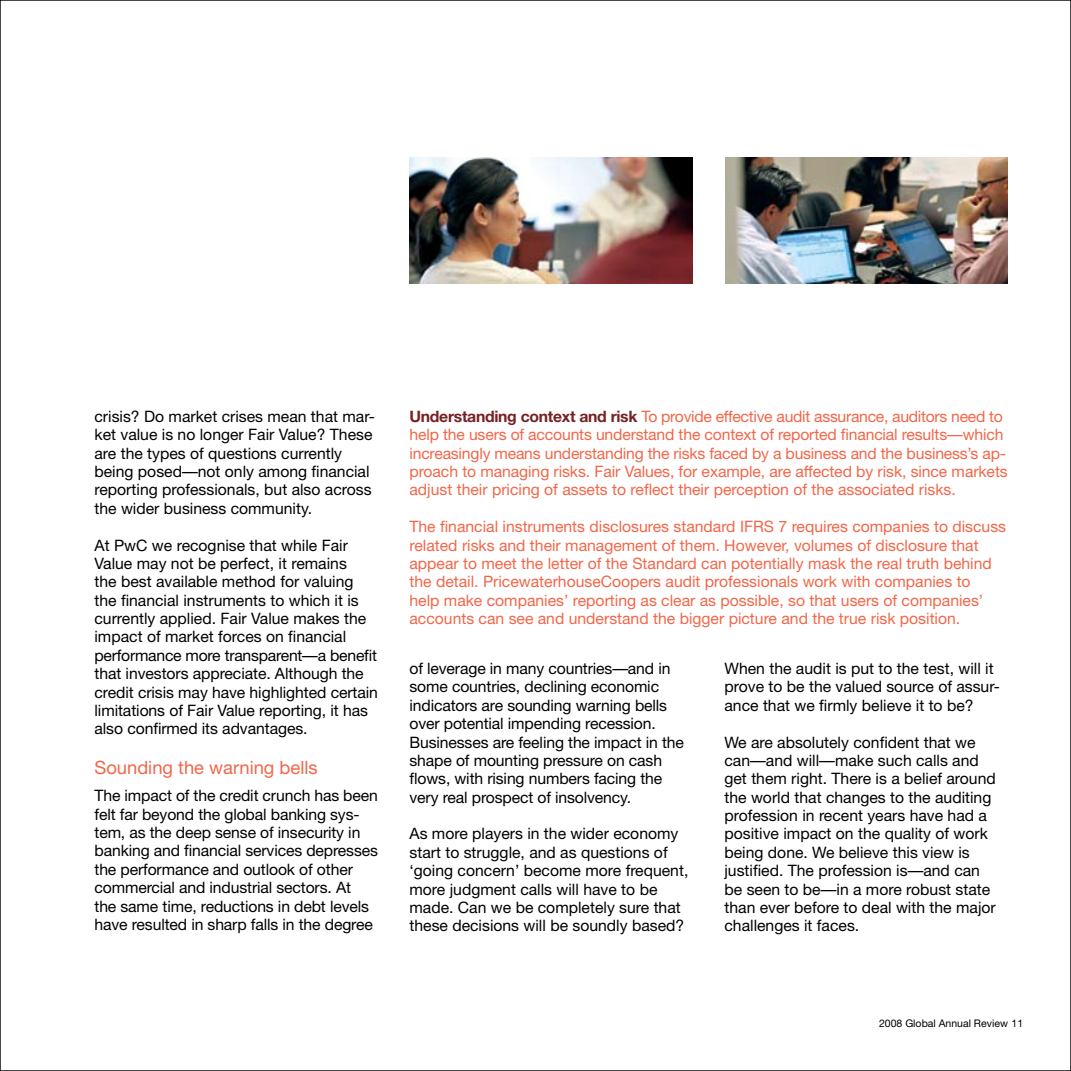
<style>
.page{position:relative;width:1071px;height:1071px;background:#fff}
.page>*{position:absolute;margin:0;border:0;box-sizing:border-box;transform-origin:0 0}
.t1{font:18.38px "Helvetica Neue";color:#f26649}
.t2{font:15.75px/18.4px "Helvetica Neue";color:#000}
.t3{font:15.75px/18.4px "Helvetica Neue";color:#f26649}
.t4{font:10.5px "Helvetica Neue";color:#000}
.s1{font-weight:700;color:#762123}
</style>
<div class="page">
<img style="left:725px;top:158px;width:283px;height:126px">
<img style="left:410px;top:158px;width:283px;height:126px">
<p class="t2" style="left:94px;top:407px;width:282px">crisis? Do market crises mean that mar&shy;ket value is no longer Fair Value? These are the types of questions currently being posed—not only among financial reporting professionals, but also across the wider business community.</p>
<p class="t2" style="left:94px;top:536px;width:285px">At PwC we recognise that while Fair Value may not be perfect, it remains<br>the best available method for valuing the financial instruments to which it is currently applied. Fair Value makes the impact of market forces on financial performance more transparent—a benefit that investors appreciate. Although the credit crisis may have highlighted certain limitations of Fair Value reporting, it has also confirmed its advantages.</p>
<p class="t1" style="left:94px;top:756px;width:225px">Sounding the warning bells</p>
<p class="t2" style="left:94px;top:786px;width:285px">The impact of the credit crunch has been felt far beyond the global banking sys&shy;tem, as the deep sense of insecurity in banking and financial services depresses the performance and outlook of other commercial and industrial sectors. At<br>the same time, reductions in debt levels have resulted in sharp falls in the degree</p>
<p class="t3" style="left:410px;top:407px;width:600px"><span class="s1">Understanding context and risk</span> To provide effective audit assurance, auditors need to help the users of accounts understand the context of reported financial results—which increasingly means understanding the risks faced by a business and the business’s ap&shy;proach to managing risks. Fair Values, for example, are affected by risk, since markets adjust their pricing of assets to reflect their perception of the associated risks.</p>
<p class="t3" style="left:410px;top:517px;width:598px">The financial instruments disclosures standard IFRS 7 requires companies to discuss related risks and their management of them. However, volumes of disclosure that appear to meet the letter of the Standard can potentially mask the real truth behind the detail. PricewaterhouseCoopers audit professionals work with companies to<br>help make companies’ reporting as clear as possible, so that users of companies’ accounts can see and understand the bigger picture and the true risk position.</p>
<p class="t2" style="left:410px;top:659px;width:276px">of leverage in many countries—and in some countries, declining economic indicators are sounding warning bells over potential impending recession.<br>Businesses are feeling the impact in the shape of mounting pressure on cash flows, with rising numbers facing the very real prospect of insolvency.</p>
<p class="t2" style="left:410px;top:824px;width:280px">As more players in the wider economy start to struggle, and as questions of ‘going concern’ become more frequent, more judgment calls will have to be made. Can we be completely sure that these decisions will be soundly based?</p>
<p class="t2" style="left:724px;top:659px;width:277px">When the audit is put to the test, will it prove to be the valued source of assur&shy;ance that we firmly believe it to be?</p>
<p class="t2" style="left:724px;top:733px;width:273px">We are absolutely confident that we can—and will—make such calls and get them right. There is a belief around the world that changes to the auditing profession in recent years have had a positive impact on the quality of work being done. We believe this view is justified. The profession is—and can be seen to be—in a more robust state than ever before to deal with the major challenges it faces.</p>
<p class="t4" style="left:879px;top:1017px;width:146px">2008 Global Annual Review 11</p>
</div>
